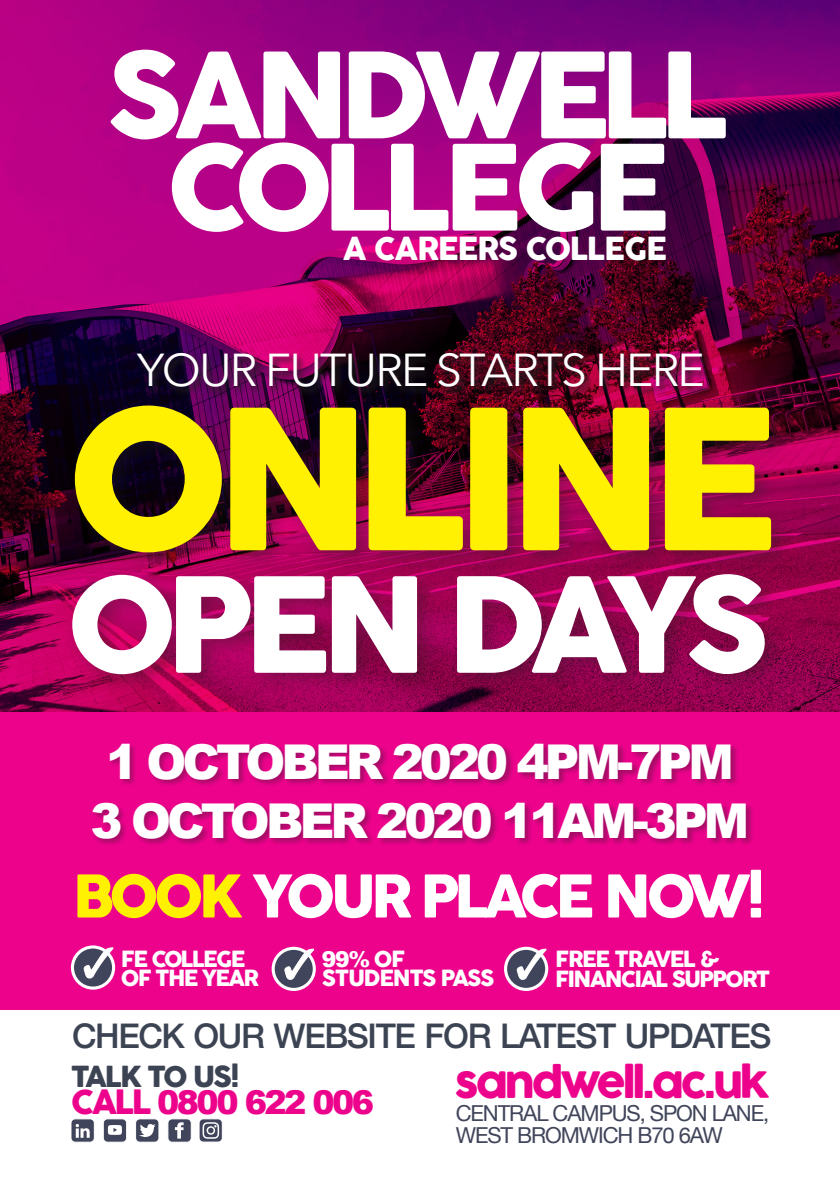
<style>
.page{position:relative;width:840px;height:1191px;background:#fff}
.page>*{position:absolute;margin:0;border:0;box-sizing:border-box;transform-origin:0 0}
.t1{font:192px "Cocogoose";letter-spacing:-.08em;color:#fff101}
.t2{font:130px "Cocogoose";letter-spacing:-.09em;color:#fff}
.t3{font:116.8px/92.2px "Cocogoose";letter-spacing:-.08em;color:#fff;text-align:center}
.t4{font:58px "Cocogoose";letter-spacing:-.08em;color:#fff}
.t5{font:900 48px "Arial";letter-spacing:-.08em;color:#fff}
.t6{font:46px "Avenir Next";letter-spacing:-.04em;color:#fff}
.t7{font:41.6px "Cocogoose";letter-spacing:-.075em;color:#ed028c}
.t8{font:500 34px "Helvetica Neue";letter-spacing:-.04em;color:#3c4454}
.t9{font:900 32.8px "Arial";letter-spacing:-.075em;color:#ed028c}
.t10{font:31px "Cocogoose";letter-spacing:-.04em;color:#fff}
.t11{font:28.4px "Cocogoose";letter-spacing:-.07em;color:#3c4454}
.t12{font:22px/22px "Helvetica Neue";letter-spacing:-.05em;color:#41455b}
.t13{font:21.8px/19.6px "Cocogoose";letter-spacing:-.08em;color:#fff}
.t14{font:21.8px/19.6px "Cocogoose";letter-spacing:-.06em;color:#fff}
.s1{color:#fff101}
.s2{font-family:"Arial";font-weight:900}
.s3{font-family:"Cocogoose";font-weight:400}
</style>
<div class="page">
<div style="left:0;top:0;width:839px;height:1009px;background:#ed028c"></div>
<img style="left:0;top:0;width:839px;height:711px">
<svg style="left:505px;top:948px;width:41px;height:41px"></svg>
<div style="left:503px;top:946px;width:45px;height:45px;border:3px solid #fff;border-radius:50%"></div>
<svg style="left:516px;top:948px;width:30px;height:31px"></svg>
<svg style="left:72px;top:947px;width:41px;height:41px"></svg>
<div style="left:71px;top:945px;width:44px;height:44px;border:3px solid #fff;border-radius:50%"></div>
<svg style="left:84px;top:947px;width:29px;height:31px"></svg>
<svg style="left:273px;top:948px;width:41px;height:41px"></svg>
<div style="left:271px;top:946px;width:45px;height:45px;border:3px solid #fff;border-radius:50%"></div>
<svg style="left:284px;top:948px;width:30px;height:31px"></svg>
<svg style="left:199px;top:1118px;width:23px;height:24px"></svg>
<div style="left:199px;top:1118px;width:23px;height:24px;border:1px solid #fff;border-radius:4px"></div>
<svg style="left:202px;top:1122px;width:17px;height:16px"></svg>
<div style="left:168px;top:1118px;width:23px;height:24px;background:#41455b;border-radius:4px"></div>
<div style="left:168px;top:1118px;width:23px;height:24px;border:1px solid #fff;border-radius:4px"></div>
<svg style="left:175px;top:1122px;width:8px;height:16px"></svg>
<div style="left:135px;top:1118px;width:24px;height:24px;background:#41455b;border-radius:4px"></div>
<div style="left:135px;top:1118px;width:24px;height:24px;border:1px solid #fff;border-radius:4px"></div>
<svg style="left:139px;top:1124px;width:16px;height:13px"></svg>
<div style="left:103px;top:1118px;width:23px;height:24px;background:#41455b;border-radius:4px"></div>
<div style="left:103px;top:1118px;width:24px;height:24px;border:1px solid #fff;border-radius:4px"></div>
<svg style="left:108px;top:1125px;width:14px;height:9px"></svg>
<div style="left:71px;top:1118px;width:23px;height:24px;background:#41455b;border-radius:4px"></div>
<div style="left:71px;top:1118px;width:23px;height:24px;border:1px solid #fff;border-radius:4px"></div>
<svg style="left:76px;top:1124px;width:14px;height:13px"></svg>
<div style="left:64px;top:565px;width:722px;height:131px;background:#231f20;opacity:.35"></div>
<div style="left:91px;top:742px;width:662px;height:104px;background:#231f20;opacity:.35"></div>
<div style="left:67px;top:397px;width:726px;height:178px;background:#231f20;opacity:.35"></div>
<div style="left:136px;top:351px;width:576px;height:46px;background:#231f20;opacity:.93"></div>
<p class="t3" style="left:106px;top:55px;width:625px">SANDWELL<br>COLLEGE</p>
<p class="t10" style="left:342px;top:227px;width:326px">A CAREERS COLLEGE</p>
<p class="t6" style="left:137px;top:331px;width:569px">YOUR FUTURE STARTS HERE</p>
<p class="t1" style="left:66px;top:347px;width:714px">ONLINE</p>
<p class="t2" style="left:66px;top:535px;width:704px">OPEN DAYS</p>
<p class="t5" style="left:106px;top:727px;width:629px">1 OCTOBER 2020 4PM-7PM</p>
<p class="t5" style="left:91px;top:786px;width:659px">3 OCTOBER 2020 11AM-3PM</p>
<p class="t4" style="left:73px;top:856px;width:694px"><span class="s1">BOOK</span> YOUR PLACE NOW!</p>
<p class="t13" style="left:555px;top:950px;width:216px">FREE TRAVEL &amp;<br>FINANCIAL SUPPORT</p>
<p class="t13" style="left:121px;top:950px;width:139px">FE COLLEGE<br>OF THE YEAR</p>
<p class="t14" style="left:322px;top:950px;width:174px"><span class="s2">99%</span> OF<br>STUDENTS PASS</p>
<p class="t8" style="left:72px;top:1008px;width:700px">CHECK OUR WEBSITE FOR LATEST UPDATES</p>
<p class="t11" style="left:71px;top:1056px;width:170px">TALK TO US!</p>
<p class="t9" style="left:71px;top:1078px;width:304px"><span class="s3">CALL</span> 0800 622 006</p>
<p class="t7" style="left:454px;top:1053px;width:316px">sandwell.ac.uk</p>
<p class="t12" style="left:455px;top:1103px;width:315px">CENTRAL CAMPUS, SPON LANE,<br>WEST BROMWICH B70 6AW</p>
</div>
